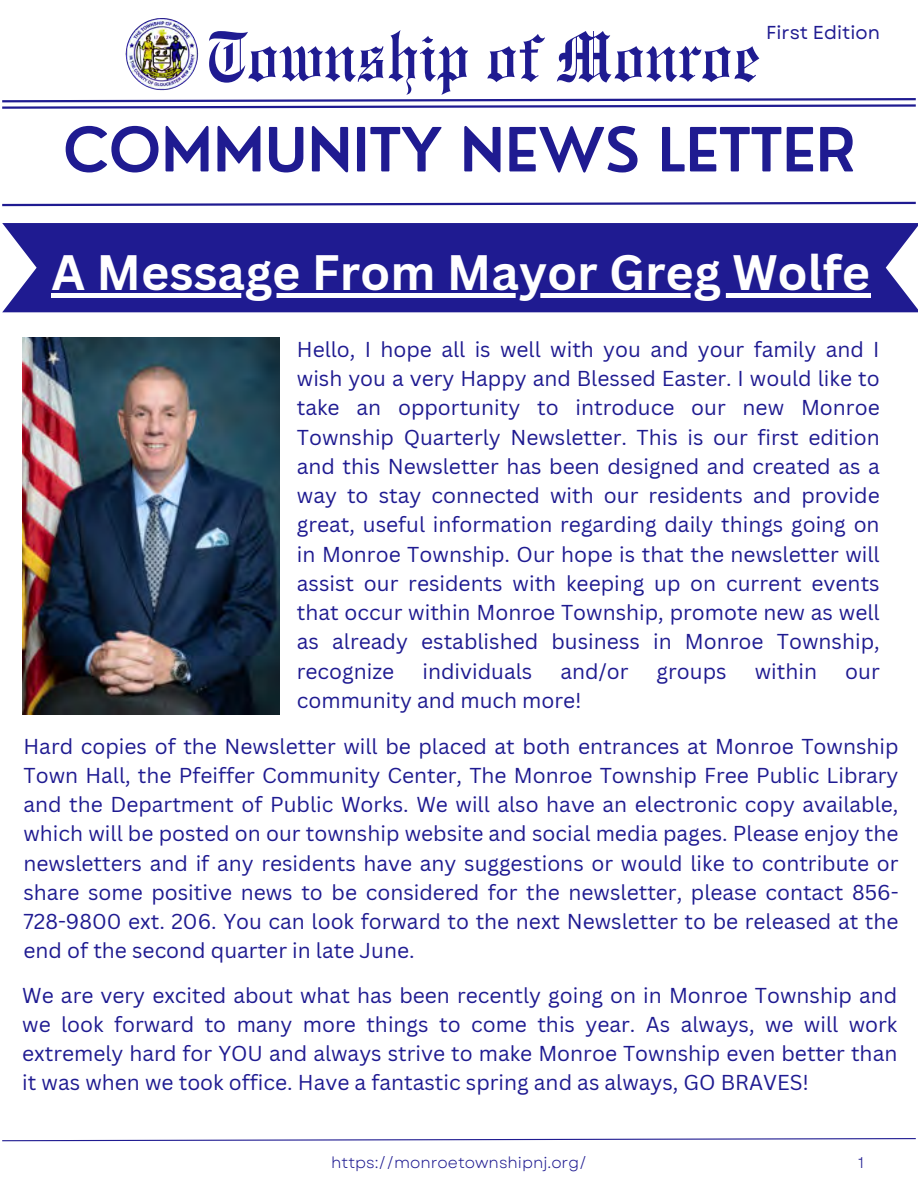
<style>
.page{position:relative;width:918px;height:1188px;background:#fff}
.page>*{position:absolute;margin:0;border:0;box-sizing:border-box;transform-origin:0 0}
.t1{font:70.5px "Engravers Old English BT";color:#1f1b91}
.t2{font:600 59.4px "Nourd";color:#1f1b91}
.t3{font:700 48.45px "Canva Sans";color:#fff}
.t4{font:21px/29.2px "Canva Sans";color:#1f1b91;text-align:justify}
.t5{font:18.75px "Garet";color:#1f1b91}
.t6{font:15.6px "Garet";color:#1f1b91}
</style>
<div class="page">
<svg style="left:2px;top:98px;width:914px;height:11px"></svg>
<svg style="left:2px;top:201px;width:914px;height:6px"></svg>
<svg style="left:2px;top:1138px;width:914px;height:4px"></svg>
<img style="left:22px;top:338px;width:258px;height:376px">
<div style="left:2px;top:223px;width:916px;height:89px;background:#1f1b91"></div>
<div style="left:52px;top:293px;width:819px;height:5px;background:#fff"></div>
<img style="left:125px;top:18px;width:74px;height:73px">
<p class="t1" style="left:206px;top:16px;width:555px">Township of Monroe</p>
<p class="t5" style="left:766px;top:19px;width:115px">First Edition</p>
<h5 class="t2" style="left:63px;top:112px;width:794px">COMMUNITY NEWS LETTER</h5>
<h4 class="t3" style="left:52px;top:238px;width:820px">A Message From Mayor Greg Wolfe</h4>
<h1 class="t4" style="left:297px;top:334px;width:584px">Hello, I hope all is well with you and your family and I wish you a very Happy and Blessed Easter. I would like to take an opportunity to introduce our new Monroe Township Quarterly Newsletter. This is our first edition and this Newsletter has been designed and created as a way to stay connected with our residents and provide great, useful information regarding daily things going on in Monroe Township. Our hope is that the newsletter will assist our residents with keeping up on current events that occur within Monroe Township, promote new as well as already established business in Monroe Township, recognize</h1>
<h1 class="t4" style="left:422px;top:656px;width:111px">individuals</h1>
<h1 class="t4" style="left:560px;top:656px;width:70px">and/or</h1>
<h1 class="t4" style="left:657px;top:656px;width:72px">groups</h1>
<h1 class="t4" style="left:755px;top:656px;width:64px">within</h1>
<h1 class="t4" style="left:845px;top:656px;width:36px">our</h1>
<h1 class="t4" style="left:297px;top:685px;width:286px">community and much more!</h1>
<h4 class="t4" style="left:23px;top:731px;width:877px">Hard copies of the Newsletter will be placed at both entrances at Monroe Township Town Hall, the Pfeiffer Community Center, The Monroe Township Free Public Library and the Department of Public Works. We will also have an electronic copy available, which will be posted on our township website and social media pages. Please enjoy the newsletters and if any residents have any suggestions or would like to contribute or share some positive news to be considered for the newsletter, please contact 856- 728-9800 ext. 206. You can look forward to the next Newsletter to be released at the end of the second quarter in late June.</h4>
<h4 class="t4" style="left:22px;top:980px;width:877px">We are very excited about what has been recently going on in Monroe Township and we look forward to many more things to come this year. As always, we will work extremely hard for YOU and always strive to make Monroe Township even better than it was when we took office. Have a fantastic spring and as always, GO BRAVES!</h4>
<h2 class="t6" style="left:331px;top:1151px;width:257px">https://monroetownshipnj.org/</h2>
<h3 class="t6" style="left:858px;top:1151px;width:7px">1</h3>
</div>
